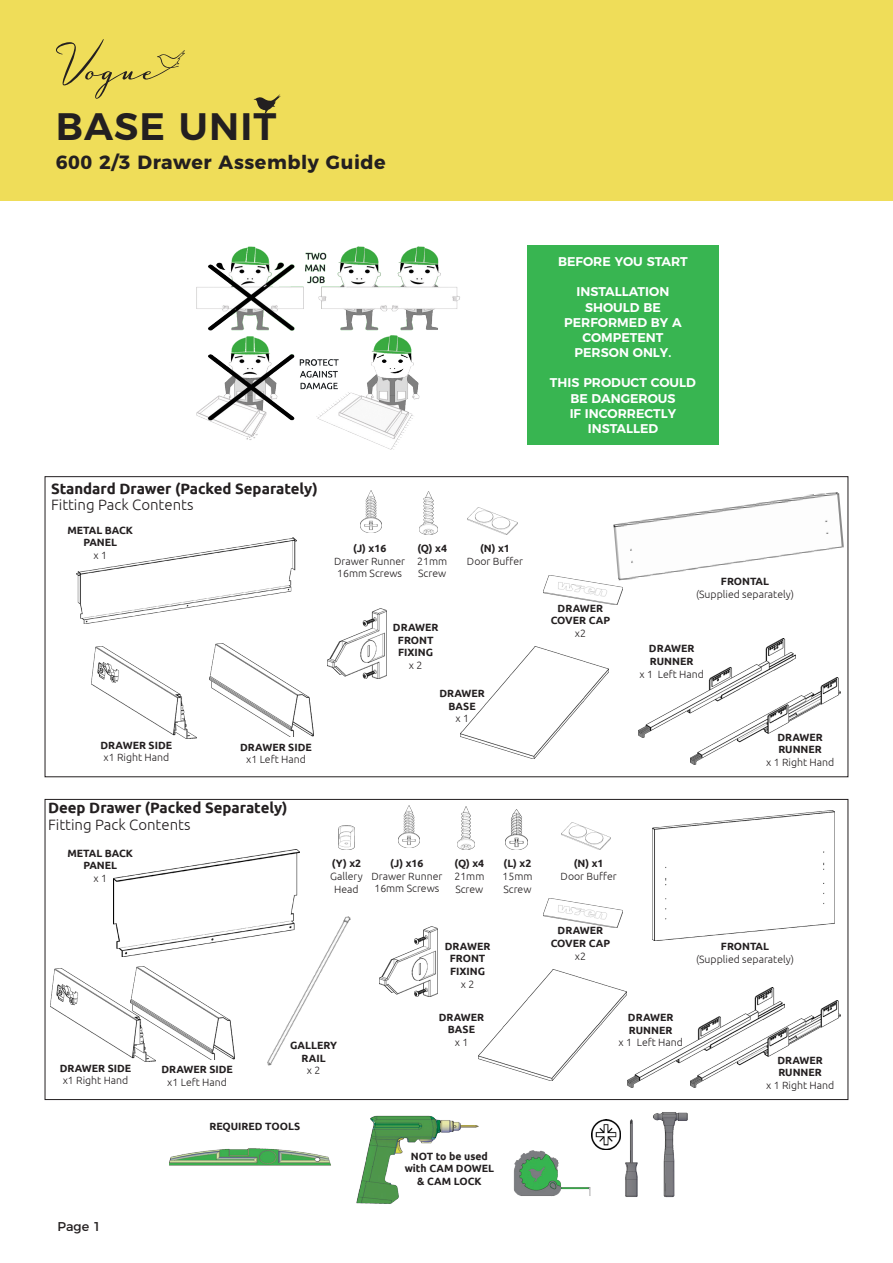
<style>
.page{position:relative;width:893px;height:1263px;background:#fff}
.page>*{position:absolute;margin:0;border:0;box-sizing:border-box;transform-origin:0 0}
.t1{font:600 38.25px "Montserrat";letter-spacing:.03em;color:#231f20}
.t2{font:700 19.05px "Montserrat";letter-spacing:.03em;color:#231f20}
.t3{font:700 15px "Ubuntu";color:#231f20}
.t4{font:300 15px "Ubuntu";color:#231f20}
.t5{font:12.75px "Montserrat";color:#231f20}
.t6{font:600 12.6px "Montserrat";color:#fff}
.t7{font:700 10.5px/12.6px "Ubuntu";color:#231f20;text-align:center}
.t8{font:300 10.5px "Ubuntu";color:#231f20}
</style>
<div class="page">
<div style="left:0;top:0;width:893px;height:201px;background:#efdd59"></div>
<svg style="left:253px;top:94px;width:28px;height:19px"></svg>
<svg style="left:56px;top:39px;width:129px;height:60px"></svg>
<img style="left:136px;top:966px;width:99px;height:93px">
<img style="left:209px;top:643px;width:105px;height:94px">
<img style="left:113px;top:849px;width:187px;height:108px">
<img style="left:169px;top:1112px;width:519px;height:92px">
<img style="left:398px;top:805px;width:21px;height:42px">
<img style="left:361px;top:490px;width:21px;height:42px">
<img style="left:457px;top:806px;width:18px;height:43px">
<img style="left:420px;top:491px;width:17px;height:43px">
<img style="left:561px;top:823px;width:50px;height:27px">
<img style="left:467px;top:508px;width:50px;height:27px">
<img style="left:379px;top:927px;width:59px;height:69px">
<img style="left:327px;top:608px;width:59px;height:70px">
<img style="left:543px;top:898px;width:80px;height:30px">
<img style="left:543px;top:575px;width:80px;height:30px">
<img style="left:51px;top:969px;width:104px;height:92px">
<img style="left:91px;top:646px;width:105px;height:92px">
<img style="left:785px;top:1000px;width:55px;height:48px">
<img style="left:691px;top:678px;width:149px;height:87px">
<img style="left:628px;top:988px;width:157px;height:99px">
<img style="left:638px;top:638px;width:158px;height:100px">
<img style="left:479px;top:969px;width:147px;height:112px">
<img style="left:461px;top:647px;width:147px;height:111px">
<img style="left:612px;top:492px;width:232px;height:88px">
<img style="left:77px;top:537px;width:219px;height:86px">
<img style="left:653px;top:810px;width:181px;height:131px">
<img style="left:506px;top:809px;width:21px;height:41px">
<img style="left:241px;top:916px;width:110px;height:149px">
<img style="left:339px;top:825px;width:16px;height:24px">
<img style="left:592px;top:1120px;width:29px;height:29px">
<img style="left:196px;top:246px;width:264px;height:204px">
<div style="left:527px;top:245px;width:192px;height:33px;background:#38b551"></div>
<div style="left:527px;top:276px;width:192px;height:32px;background:#38b551"></div>
<div style="left:527px;top:306px;width:192px;height:32px;background:#38b551"></div>
<div style="left:527px;top:336px;width:192px;height:33px;background:#38b551"></div>
<div style="left:527px;top:367px;width:192px;height:32px;background:#38b551"></div>
<div style="left:527px;top:397px;width:192px;height:32px;background:#38b551"></div>
<div style="left:527px;top:412px;width:192px;height:33px;background:#38b551"></div>
<h1 class="t1" style="left:56px;top:95px;width:222px">BASE UNIT</h1>
<h2 class="t2" style="left:56px;top:146px;width:332px">600 2/3 Drawer Assembly Guide</h2>
<p class="t6" style="left:558px;top:251px;width:131px">BEFORE YOU START</p>
<p class="t6" style="left:577px;top:282px;width:94px">INSTALLATION</p>
<p class="t6" style="left:585px;top:297px;width:77px">SHOULD BE</p>
<p class="t6" style="left:564px;top:312px;width:119px">PERFORMED BY A</p>
<p class="t6" style="left:582px;top:327px;width:83px">COMPETENT</p>
<p class="t6" style="left:575px;top:342px;width:98px">PERSON ONLY.</p>
<p class="t6" style="left:550px;top:373px;width:147px">THIS PRODUCT COULD</p>
<p class="t6" style="left:570px;top:388px;width:107px">BE DANGEROUS</p>
<p class="t6" style="left:570px;top:403px;width:108px">IF INCORRECTLY</p>
<p class="t6" style="left:588px;top:418px;width:72px">INSTALLED</p>
<p class="t3" style="left:51px;top:479px;width:268px">Standard Drawer (Packed Separately)</p>
<p class="t4" style="left:51px;top:495px;width:144px">Fitting Pack Contents</p>
<p class="t7" style="left:67px;top:524px;width:67px">METAL BACK<br>PANEL</p>
<p class="t8" style="left:93px;top:549px;width:15px">x 1</p>
<p class="t7" style="left:353px;top:542px;width:35px">(J) x16</p>
<p class="t8" style="left:334px;top:555px;width:72px">Drawer Runner</p>
<p class="t8" style="left:337px;top:567px;width:66px">16mm Screws</p>
<p class="t7" style="left:417px;top:542px;width:31px">(Q) x4</p>
<p class="t8" style="left:417px;top:555px;width:31px">21mm</p>
<p class="t8" style="left:418px;top:567px;width:30px">Screw</p>
<p class="t7" style="left:480px;top:542px;width:31px">(N) x1</p>
<p class="t8" style="left:467px;top:555px;width:58px">Door Buffer</p>
<p class="t7" style="left:101px;top:739px;width:73px">DRAWER SIDE</p>
<p class="t8" style="left:104px;top:751px;width:67px">x1 Right Hand</p>
<p class="t7" style="left:240px;top:740px;width:73px">DRAWER SIDE</p>
<p class="t8" style="left:246px;top:753px;width:61px">x1 Left Hand</p>
<p class="t3" style="left:48px;top:798px;width:241px">Deep Drawer (Packed Separately)</p>
<p class="t4" style="left:48px;top:816px;width:144px">Fitting Pack Contents</p>
<p class="t7" style="left:67px;top:846px;width:67px">METAL BACK<br>PANEL</p>
<p class="t8" style="left:93px;top:872px;width:15px">x 1</p>
<p class="t7" style="left:393px;top:621px;width:47px">DRAWER</p>
<p class="t7" style="left:398px;top:634px;width:37px">FRONT</p>
<p class="t7" style="left:398px;top:646px;width:37px">FIXING</p>
<p class="t8" style="left:409px;top:659px;width:15px">x 2</p>
<p class="t7" style="left:439px;top:687px;width:47px">DRAWER</p>
<p class="t7" style="left:449px;top:699px;width:29px">BASE</p>
<p class="t8" style="left:455px;top:712px;width:15px">x 1</p>
<p class="t7" style="left:332px;top:857px;width:31px">(Y) x2</p>
<p class="t8" style="left:330px;top:870px;width:34px">Gallery</p>
<p class="t8" style="left:334px;top:882px;width:26px">Head</p>
<p class="t7" style="left:390px;top:857px;width:35px">(J) x16</p>
<p class="t8" style="left:371px;top:870px;width:72px">Drawer Runner</p>
<p class="t8" style="left:374px;top:882px;width:66px">16mm Screws</p>
<p class="t7" style="left:455px;top:857px;width:31px">(Q) x4</p>
<p class="t8" style="left:454px;top:870px;width:31px">21mm</p>
<p class="t8" style="left:455px;top:882px;width:30px">Screw</p>
<p class="t7" style="left:504px;top:857px;width:29px">(L) x2</p>
<p class="t8" style="left:502px;top:870px;width:31px">15mm</p>
<p class="t8" style="left:503px;top:882px;width:30px">Screw</p>
<p class="t7" style="left:445px;top:939px;width:47px">DRAWER</p>
<p class="t7" style="left:450px;top:952px;width:37px">FRONT</p>
<p class="t7" style="left:450px;top:965px;width:37px">FIXING</p>
<p class="t8" style="left:461px;top:977px;width:15px">x 2</p>
<p class="t7" style="left:60px;top:1061px;width:73px">DRAWER SIDE</p>
<p class="t8" style="left:63px;top:1074px;width:67px">x1 Right Hand</p>
<p class="t7" style="left:161px;top:1063px;width:73px">DRAWER SIDE</p>
<p class="t8" style="left:167px;top:1076px;width:61px">x1 Left Hand</p>
<p class="t7" style="left:290px;top:1039px;width:48px">GALLERY<br>RAIL</p>
<p class="t8" style="left:307px;top:1064px;width:15px">x 2</p>
<p class="t7" style="left:209px;top:1120px;width:92px">REQUIRED TOOLS</p>
<p class="t5" style="left:57px;top:1216px;width:45px">Page 1</p>
<p class="t7" style="left:439px;top:1010px;width:47px">DRAWER</p>
<p class="t7" style="left:448px;top:1023px;width:29px">BASE</p>
<p class="t8" style="left:455px;top:1036px;width:15px">x 1</p>
<p class="t7" style="left:405px;top:1149px;width:91px">NOT to be used with CAM DOWEL &amp; CAM LOCK</p>
<p class="t7" style="left:558px;top:601px;width:47px">DRAWER</p>
<p class="t7" style="left:551px;top:614px;width:61px">COVER CAP</p>
<p class="t8" style="left:575px;top:627px;width:13px">x2</p>
<p class="t7" style="left:721px;top:575px;width:50px">FRONTAL</p>
<p class="t8" style="left:696px;top:588px;width:99px">(Supplied separately)</p>
<p class="t7" style="left:649px;top:642px;width:47px;text-align:left">DRAWER<br>RUNNER</p>
<p class="t8" style="left:639px;top:667px;width:66px">x 1 Left Hand</p>
<p class="t7" style="left:777px;top:731px;width:47px;text-align:left">DRAWER<br>RUNNER</p>
<p class="t8" style="left:766px;top:756px;width:70px">x 1 Right Hand</p>
<p class="t7" style="left:574px;top:857px;width:31px">(N) x1</p>
<p class="t8" style="left:561px;top:870px;width:58px">Door Buffer</p>
<p class="t7" style="left:558px;top:924px;width:47px">DRAWER</p>
<p class="t7" style="left:551px;top:937px;width:61px">COVER CAP</p>
<p class="t8" style="left:575px;top:949px;width:13px">x2</p>
<p class="t7" style="left:721px;top:940px;width:50px">FRONTAL</p>
<p class="t8" style="left:696px;top:953px;width:99px">(Supplied separately)</p>
<p class="t7" style="left:628px;top:1011px;width:47px;text-align:left">DRAWER<br>RUNNER</p>
<p class="t8" style="left:618px;top:1036px;width:66px">x 1 Left Hand</p>
<p class="t7" style="left:777px;top:1053px;width:47px;text-align:left">DRAWER<br>RUNNER</p>
<p class="t8" style="left:766px;top:1079px;width:70px">x 1 Right Hand</p>
</div>
